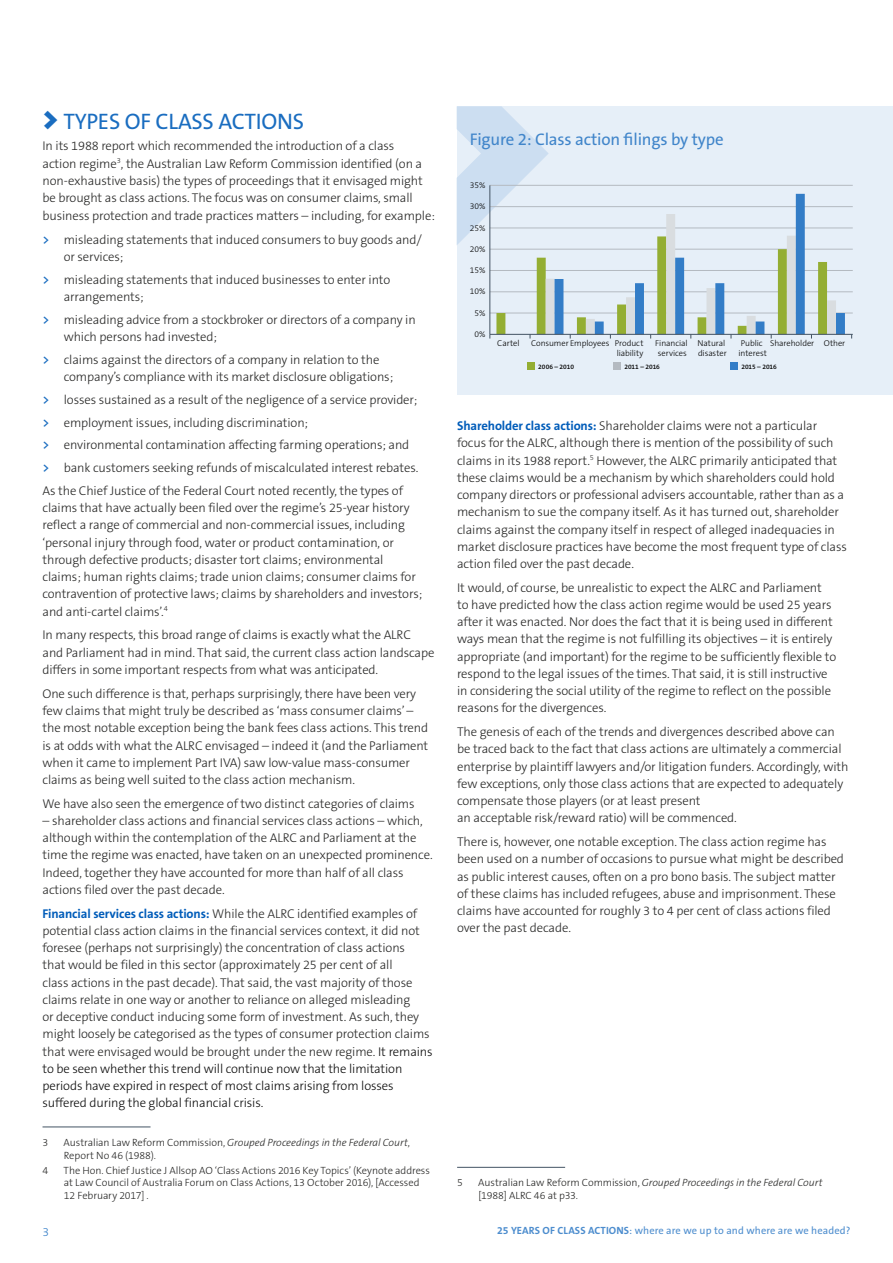
<style>
.page{position:relative;width:893px;height:1263px;background:#fff}
.page>*{position:absolute;margin:0;border:0;box-sizing:border-box;transform-origin:0 0}
.Heading_2{font:22.5px "The Sans B5 Plain";letter-spacing:-.01em;color:#1a6dc0}
.Heading_3_blue{font:16.95px "The Sans B5 Plain";letter-spacing:-.01em;color:#4085ca}
.Body_text{font:300 12.75px/17.2px "The Sans B3";letter-spacing:-.01em;color:#282827}
.t1{font:300 12px "The Sans B3";color:#337dc7}
.Footnote{font:300 10.5px/12.8px "The Sans B3";letter-spacing:-.005em;color:#282827}
.t2{font:10.5px "The Sans B5 Plain";letter-spacing:.01em;color:#4d8dce}
.t3{font:300 8.55px/9.4px "The Sans B3";letter-spacing:-.005em;color:#000}
.t4{font:600 6.6px "The Sans B6";color:#000}
.s1{font-family:"The Sans B9";font-weight:900;font-size:30px}
.s2{font-family:"The Sans B6";font-weight:600;color:#1a6dc0}
.s3{font-family:"The Sans B7";font-weight:700;color:#005cb9}
.s4{color:#0d0d0d}
.s5{font-style:italic}
.s6{font-family:"The Sans B7";font-weight:700}
</style>
<div class="page">
<hr style="left:43px;top:1127px;width:108px;height:1px;background:#435363">
<hr style="left:457px;top:1167px;width:108px;height:1px;background:#435363">
<div style="left:457px;top:106px;width:435px;height:289px;background:#e6eff8"></div>
<div style="left:528px;top:363px;width:7px;height:7px;background:#94ae33"></div>
<div style="left:614px;top:363px;width:7px;height:7px;background:#b4bac1"></div>
<div style="left:731px;top:363px;width:7px;height:7px;background:#337dc7"></div>
<hr style="left:490px;top:185px;width:363px;height:1px;background:#b4bac1">
<hr style="left:490px;top:206px;width:363px;height:1px;background:#b4bac1">
<hr style="left:490px;top:228px;width:363px;height:1px;background:#b4bac1">
<hr style="left:490px;top:249px;width:363px;height:1px;background:#b4bac1">
<hr style="left:490px;top:270px;width:363px;height:1px;background:#b4bac1">
<hr style="left:490px;top:292px;width:363px;height:1px;background:#b4bac1">
<hr style="left:490px;top:313px;width:363px;height:1px;background:#b4bac1">
<hr style="left:490px;top:334px;width:363px;height:1px;background:#435363">
<svg style="left:457px;top:106px;width:388px;height:232px"></svg>
<p class="Heading_2" style="left:43px;top:109px;width:263px"><span class="s1">&gt;</span> TYPES OF CLASS ACTIONS</p>
<p class="Body_text" style="left:43px;top:138px;width:394px">In its 1988 report which recommended the introduction of a class<br>action regime<sup>3</sup>, the Australian Law Reform Commission identified (on a non-exhaustive basis) the types of proceedings that it envisaged might be brought as class actions. The focus was on consumer claims, small business protection and trade practices matters – including, for example:</p>
<p class="Body_text" style="left:64px;top:231px;width:359px;text-indent:-21px"><span class="s2">&gt;</span> misleading statements that induced consumers to buy goods and/ or services;</p>
<p class="Body_text" style="left:64px;top:271px;width:328px;text-indent:-21px"><span class="s2">&gt;</span> misleading statements that induced businesses to enter into arrangements;</p>
<p class="Body_text" style="left:64px;top:311px;width:353px;text-indent:-21px"><span class="s2">&gt;</span> misleading advice from a stockbroker or directors of a company in which persons had invested;</p>
<p class="Body_text" style="left:64px;top:351px;width:331px;text-indent:-21px"><span class="s2">&gt;</span> claims against the directors of a company in relation to the company’s compliance with its market disclosure obligations;</p>
<p class="Body_text" style="left:43px;top:391px;width:376px"><span class="s2">&gt;</span> losses sustained as a result of the negligence of a service provider;</p>
<p class="Body_text" style="left:43px;top:414px;width:267px"><span class="s2">&gt;</span> employment issues, including discrimination;</p>
<p class="Body_text" style="left:43px;top:437px;width:368px"><span class="s2">&gt;</span> environmental contamination affecting farming operations; and</p>
<p class="Body_text" style="left:43px;top:460px;width:377px"><span class="s2">&gt;</span> bank customers seeking refunds of miscalculated interest rebates.</p>
<p class="Body_text" style="left:43px;top:482px;width:381px">As the Chief Justice of the Federal Court noted recently, the types of claims that have actually been filed over the regime’s 25-year history reflect a range of commercial and non-commercial issues, including ‘personal injury through food, water or product contamination, or through defective products; disaster tort claims; environmental claims; human rights claims; trade union claims; consumer claims for contravention of protective laws; claims by shareholders and investors; and anti-cartel claims’.<sup>4</sup></p>
<p class="Body_text" style="left:43px;top:627px;width:393px">In many respects, this broad range of claims is exactly what the ALRC and Parliament had in mind. That said, the current class action landscape differs in some important respects from what was anticipated.</p>
<p class="Body_text" style="left:43px;top:685px;width:387px">One such difference is that, perhaps surprisingly, there have been very few claims that might truly be described as ‘mass consumer claims’ – the most notable exception being the bank fees class actions. This trend is at odds with what the ALRC envisaged – indeed it (and the Parliament when it came to implement Part IVA) saw low-value mass-consumer claims as being well suited to the class action mechanism.</p>
<p class="Body_text" style="left:43px;top:795px;width:374px">We have also seen the emergence of two distinct categories of claims</p>
<p class="Body_text" style="left:43px;top:812px;width:392px">– shareholder class actions and financial services class actions – which, although within the contemplation of the ALRC and Parliament at the time the regime was enacted, have taken on an unexpected prominence.<br>Indeed, together they have accounted for more than half of all class actions filed over the past decade.</p>
<p class="Body_text" style="left:43px;top:905px;width:392px"><span class="s3">Financial services class actions:</span> While the ALRC identified examples of potential class action claims in the financial services context, it did not foresee (perhaps not surprisingly) the concentration of class actions<br>that would be filed in this sector (approximately 25 per cent of all<br>class actions in the past decade). That said, the vast majority of those claims relate in one way or another to reliance on alleged misleading<br>or deceptive conduct inducing some form of investment. As such, they might loosely be categorised as the types of consumer protection claims that were envisaged would be brought under the new regime. <span class="s4">It remains to be seen whether this trend will continue now that the limitation periods have expired in respect of most claims arising from losses suffered during the global financial crisis.</span></p>
<p class="Footnote" style="left:43px;top:1136px;width:7px">3</p>
<p class="Footnote" style="left:64px;top:1136px;width:348px">Australian Law Reform Commission, <span class="s5">Grouped Proceedings in the Federal Court</span>,<br>Report No 46 (1988).</p>
<p class="Footnote" style="left:43px;top:1164px;width:7px">4</p>
<p class="Footnote" style="left:64px;top:1164px;width:368px">The Hon. Chief Justice J Allsop AO ‘Class Actions 2016 Key Topics’ (Keynote address at Law Council of Australia Forum on Class Actions, 13 October 2016), [Accessed<br>12 February 2017] .</p>
<p class="Heading_3_blue" style="left:470px;top:130px;width:255px">Figure 2: Class action filings by type</p>
<p class="t3" style="left:470px;top:181px;width:17px">35%</p>
<p class="t3" style="left:470px;top:202px;width:17px">30%</p>
<p class="t3" style="left:470px;top:223px;width:17px">25%</p>
<p class="t3" style="left:470px;top:244px;width:17px">20%</p>
<p class="t3" style="left:470px;top:266px;width:17px">15%</p>
<p class="t3" style="left:470px;top:287px;width:17px">10%</p>
<p class="t3" style="left:475px;top:308px;width:12px">5%</p>
<p class="t3" style="left:475px;top:330px;width:12px">0%</p>
<p class="t3" style="left:497px;top:339px;width:24px">Cartel</p>
<p class="t3" style="left:531px;top:339px;width:114px;text-align:right">Consumer Employees Product liability</p>
<p class="t3" style="left:655px;top:339px;width:34px">Financial services</p>
<p class="t3" style="left:697px;top:339px;width:31px">Natural disaster</p>
<p class="t3" style="left:738px;top:339px;width:30px">Public interest</p>
<p class="t3" style="left:770px;top:339px;width:77px">Shareholder Other</p>
<p class="t4" style="left:538px;top:363px;width:37px">2006 – 2010</p>
<p class="t4" style="left:624px;top:363px;width:37px">2011 – 2016</p>
<p class="t4" style="left:741px;top:363px;width:37px">2015 – 2016</p>
<p class="Body_text" style="left:457px;top:417px;width:391px"><span class="s3">Shareholder class actions:</span> Shareholder claims were not a particular focus for the ALRC, although there is mention of the possibility of such claims in its 1988 report.<sup>5</sup> However, the ALRC primarily anticipated that these claims would be a mechanism by which shareholders could hold company directors or professional advisers accountable, rather than as a mechanism to sue the company itself. As it has turned out, shareholder claims against the company itself in respect of alleged inadequacies in market disclosure practices have become the most frequent type of class action filed over the past decade.</p>
<p class="Body_text" style="left:457px;top:579px;width:381px">It would, of course, be unrealistic to expect the ALRC and Parliament to have predicted how the class action regime would be used 25 years after it was enacted. Nor does the fact that it is being used in different ways mean that the regime is not fulfilling its objectives – it is entirely appropriate (and important) for the regime to be sufficiently flexible to respond to the legal issues of the times. That said, it is still instructive in considering the social utility of the regime to reflect on the possible reasons for the divergences.</p>
<p class="Body_text" style="left:457px;top:723px;width:393px">The genesis of each of the trends and divergences described above can be traced back to the fact that class actions are ultimately a commercial enterprise by plaintiff lawyers and/or litigation funders. Accordingly, with few exceptions, only those class actions that are expected to adequately compensate those players (or at least present<br>an acceptable risk/reward ratio) will be commenced.</p>
<p class="Body_text" style="left:457px;top:833px;width:388px">There is, however, one notable exception. The class action regime has been used on a number of occasions to pursue what might be described as public interest causes, often on a pro bono basis. The subject matter of these claims has included refugees, abuse and imprisonment. These claims have accounted for roughly 3 to 4 per cent of class actions filed over the past decade.</p>
<p class="Footnote" style="left:457px;top:1177px;width:7px">5</p>
<p class="Footnote" style="left:478px;top:1177px;width:346px">Australian Law Reform Commission, <span class="s5">Grouped Proceedings in the Federal Court </span>[1988] ALRC 46 at p33.</p>
<p class="t1" style="left:43px;top:1225px;width:8px">3</p>
<p class="t2" style="left:497px;top:1225px;width:355px"><span class="s6">25 YEARS OF CLASS ACTIONS</span>: where are we up to and where are we headed?</p>
</div>
